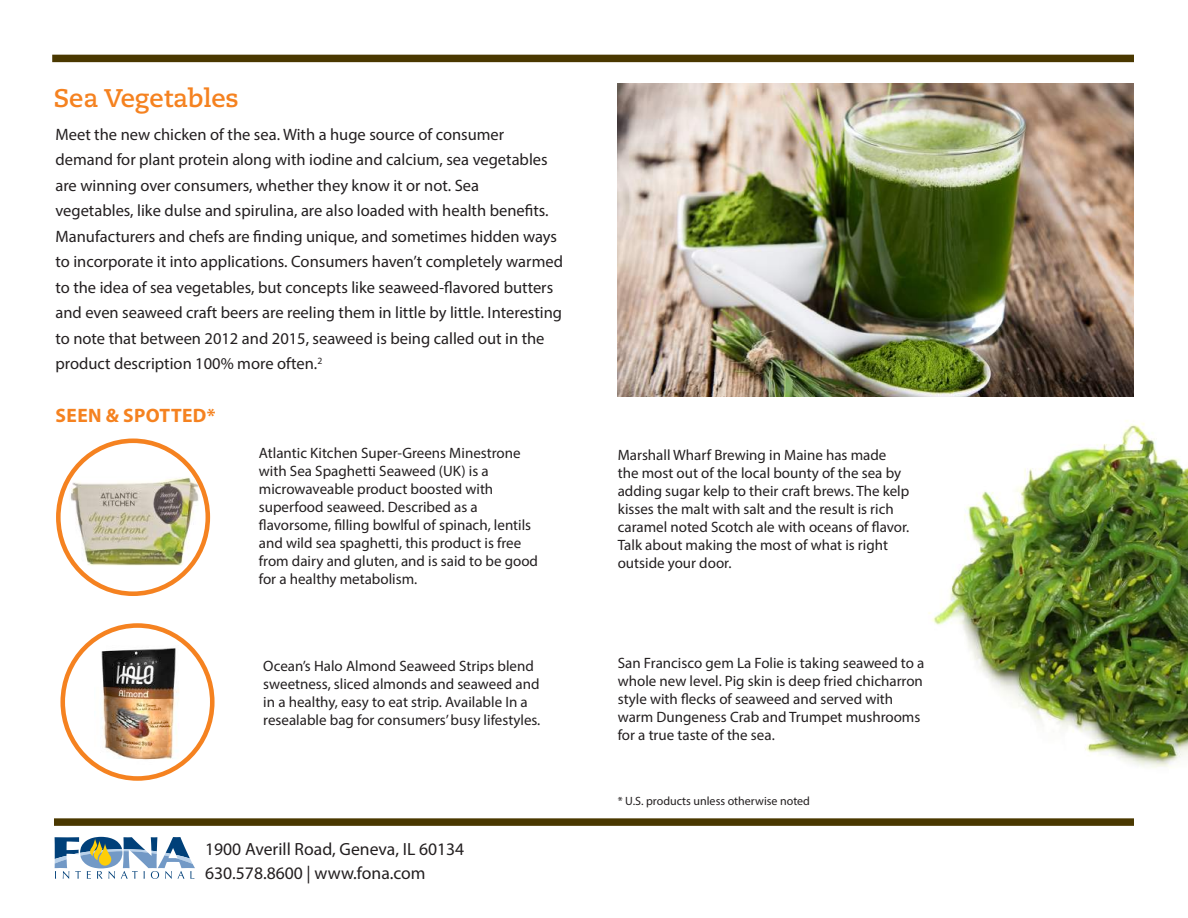
<style>
.page{position:relative;width:1188px;height:918px;background:#fff}
.page>*{position:absolute;margin:0;border:0;box-sizing:border-box;transform-origin:0 0}
.t1{font:700 25.5px "Caecilia LT Std";color:#f58220}
.t2{font:700 19.5px "Myriad Pro";letter-spacing:.02em;color:#f58220}
.t3{font:17.7px/24.3px "Myriad Pro";color:#231f20}
.t4{font:16.5px/25.5px "Myriad Pro";color:#231f20}
.t5{font:15px/18px "Myriad Pro";color:#231f20}
.t6{font:12px "Myriad Pro";color:#231f20}
</style>
<div class="page">
<div style="left:54px;top:818px;width:1080px;height:8px;background:#4a3800"></div>
<svg style="left:55px;top:837px;width:140px;height:42px"></svg>
<img style="left:892px;top:396px;width:296px;height:372px">
<img style="left:618px;top:84px;width:516px;height:312px">
<div style="left:52px;top:55px;width:1082px;height:7px;background:#4a3800"></div>
<img style="left:95px;top:639px;width:87px;height:129px">
<img style="left:69px;top:477px;width:131px;height:88px">
<div style="left:56px;top:439px;width:154px;height:157px;border:5px solid #f58220;border-radius:50%"></div>
<div style="left:60px;top:623px;width:155px;height:158px;border:5px solid #f58220;border-radius:50%"></div>
<h1 class="t1" style="left:54px;top:83px;width:187px">Sea Vegetables</h1>
<p class="t4" style="left:55px;top:121px;width:509px">Meet the new chicken of the sea. With a huge source of consumer demand for plant protein along with iodine and calcium, sea vegetables are winning over consumers, whether they know it or not. Sea<br>vegetables, like dulse and spirulina, are also loaded with health benefits.<br>Manufacturers and chefs are finding unique, and sometimes hidden ways to incorporate it into applications. Consumers haven’t completely warmed to the idea of sea vegetables, but concepts like seaweed-flavored butters and even seaweed craft beers are reeling them in little by little. Interesting to note that between 2012 and 2015, seaweed is being called out in the product description 100% more often.<sup>2</sup></p>
<h2 class="t2" style="left:56px;top:402px;width:161px">SEEN &amp; SPOTTED*</h2>
<p class="t5" style="left:259px;top:444px;width:281px">Atlantic Kitchen Super-Greens Minestrone with Sea Spaghetti Seaweed (UK) is a microwaveable product boosted with superfood seaweed. Described as a flavorsome, filling bowlful of spinach, lentils and wild sea spaghetti, this product is free from dairy and gluten, and is said to be good for a healthy metabolism.</p>
<p class="t5" style="left:263px;top:657px;width:279px">Ocean’s Halo Almond Seaweed Strips blend sweetness, sliced almonds and seaweed and in a healthy, easy to eat strip. Available In a resealable bag for consumers’ busy lifestyles.</p>
<p class="t3" style="left:205px;top:836px;width:261px">1900 Averill Road, Geneva, IL 60134<br>630.578.8600 | www.fona.com</p>
<p class="t5" style="left:618px;top:445px;width:293px">Marshall Wharf Brewing in Maine has made the most out of the local bounty of the sea by adding sugar kelp to their craft brews. The kelp kisses the malt with salt and the result is rich caramel noted Scotch ale with oceans of flavor.<br>Talk about making the most of what is right outside your door.</p>
<p class="t5" style="left:618px;top:654px;width:308px">San Francisco gem La Folie is taking seaweed to a whole new level. Pig skin is deep fried chicharron style with flecks of seaweed and served with warm Dungeness Crab and Trumpet mushrooms for a true taste of the sea.</p>
<p class="t6" style="left:618px;top:793px;width:194px">* U.S. products unless otherwise noted</p>
</div>
